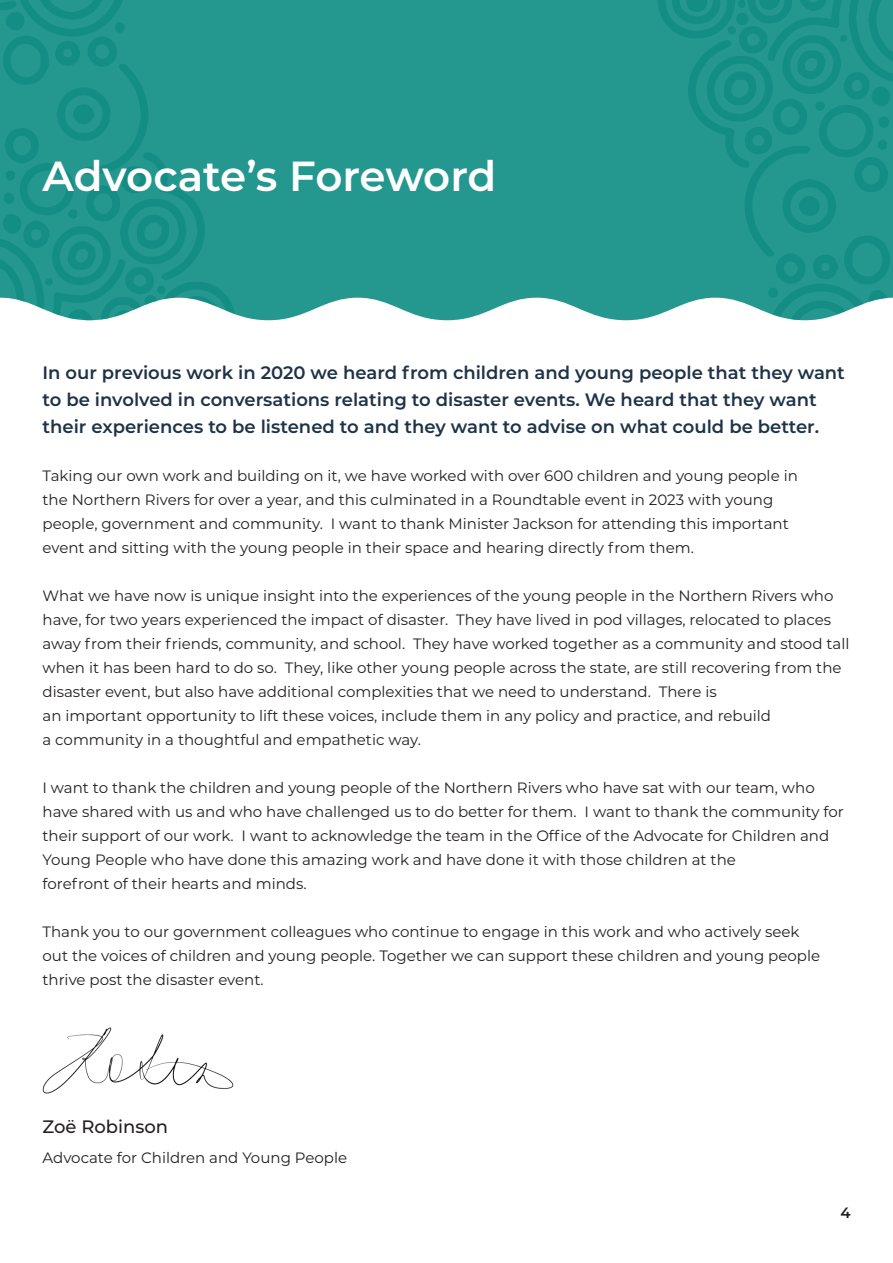
<style>
.page{position:relative;width:893px;height:1263px;background:#fff}
.page>*{position:absolute;margin:0;border:0;box-sizing:border-box;transform-origin:0 0}
.t1{font:600 42px "Montserrat";letter-spacing:-.005em;color:#fff}
.t2{font:600 18px/27px "Montserrat";color:#1e3347}
.t3{font:500 18px "Montserrat";color:#231f20}
.t4{font:15px/24px "Montserrat";color:#231f20}
.t5{font:100 15px "Montserrat";color:#231f20}
</style>
<div class="page">
<div style="left:236px;top:0;width:421px;height:320px;background:#24978f"></div>
<svg style="left:0;top:0;width:236px;height:320px;background:#289890"></svg>
<svg style="left:657px;top:0;width:236px;height:320px;background:#279890"></svg>
<img style="left:43px;top:1027px;width:191px;height:67px">
<p class="t1" style="left:43px;top:147px;width:455px">Advocate’s Foreword</p>
<p class="t2" style="left:43px;top:358px;width:804px">In our previous work in 2020 we heard from children and young people that they want to be involved in conversations relating to disaster events. We heard that they want their experiences to be listened to and they want to advise on what could be better.</p>
<p class="t4" style="left:43px;top:463px;width:757px">Taking our own work and building on it, we have worked with over 600 children and young people in</p>
<p class="t4" style="left:43px;top:487px;width:732px">the Northern Rivers for over a year, and this culminated in a Roundtable event in 2023 with young</p>
<p class="t4" style="left:43px;top:511px;width:748px">people, government and community. I want to thank Minister Jackson for attending this important</p>
<p class="t4" style="left:43px;top:535px;width:653px">event and sitting with the young people in their space and hearing directly from them.</p>
<p class="t4" style="left:43px;top:583px;width:808px">What we have now is unique insight into the experiences of the young people in the Northern Rivers who have, for two years experienced the impact of disaster. They have lived in pod villages, relocated to places away from their friends, community, and school. They have worked together as a community and stood tall when it has been hard to do so. They, like other young people across the state, are still recovering from the disaster event, but also have additional complexities that we need to understand. There is</p>
<p class="t4" style="left:43px;top:703px;width:730px">an important opportunity to lift these voices, include them in any policy and practice, and rebuild</p>
<p class="t4" style="left:43px;top:727px;width:380px">a community in a thoughtful and empathetic way.</p>
<p class="t4" style="left:43px;top:775px;width:803px">I want to thank the children and young people of the Northern Rivers who have sat with our team, who have shared with us and who have challenged us to do better for them. I want to thank the community for their support of our work. I want to acknowledge the team in the Office of the Advocate for Children and Young People who have done this amazing work and have done it with those children at the</p>
<p class="t4" style="left:43px;top:871px;width:266px">forefront of their hearts and minds.</p>
<p class="t4" style="left:43px;top:919px;width:779px">Thank you to our government colleagues who continue to engage in this work and who actively seek out the voices of children and young people. Together we can support these children and young people thrive post the disaster event.</p>
<p class="t3" style="left:43px;top:1113px;width:127px">Zoë Robinson</p>
<p class="t4" style="left:43px;top:1145px;width:306px">Advocate for Children and Young People</p>
<p class="t5" style="left:840px;top:1203px;width:12px">4</p>
</div>
